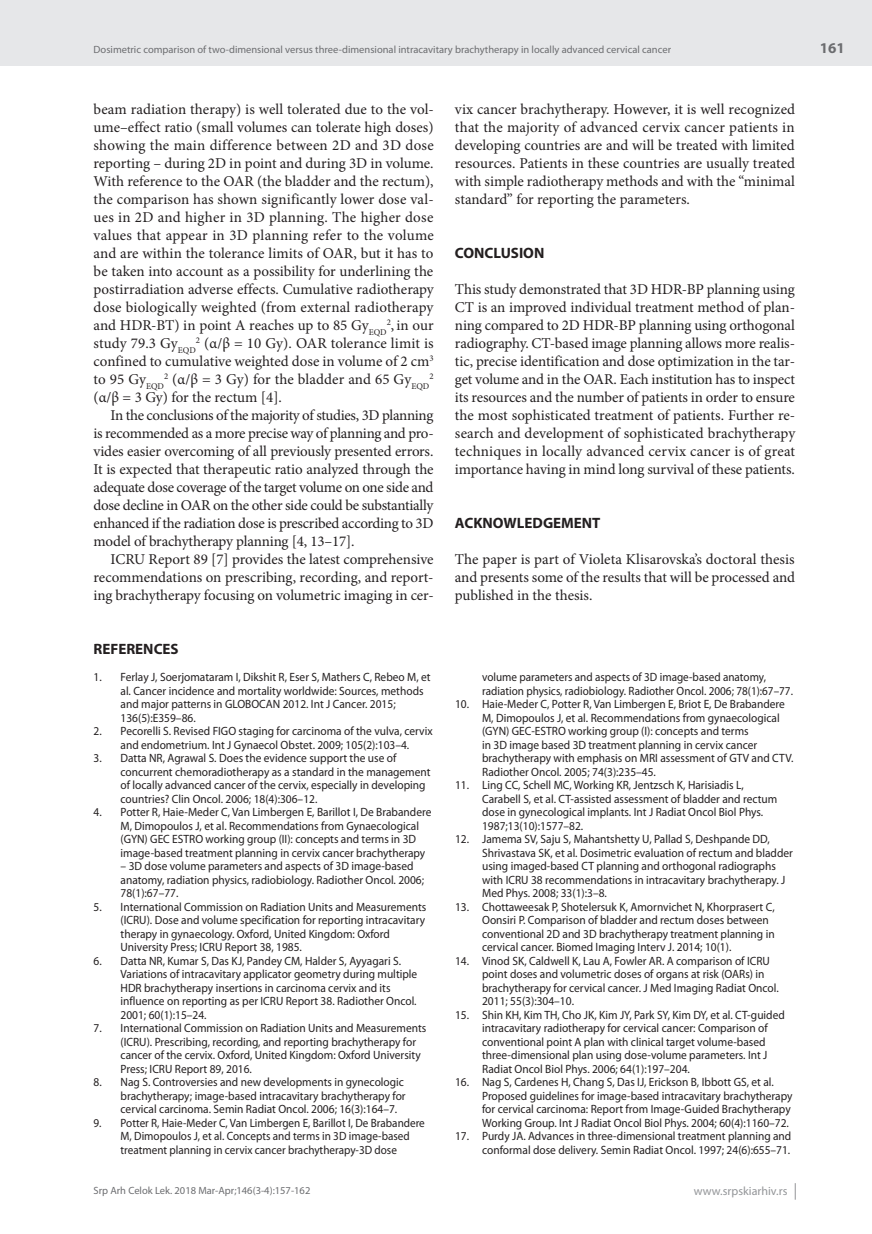
<style>
.page{position:relative;width:872px;height:1234px;background:#fff}
.page>*{position:absolute;margin:0;border:0;box-sizing:border-box;transform-origin:0 0}
.t1{font:15px/18px "Minion Pro";letter-spacing:-.01em;color:#231f20;text-align:justify}
.t2{font:700 15px "Myriad Pro";color:#231f20}
.t3{font:700 15px "Myriad Pro";color:#6c6d70}
.t4{font:12px/13.5px "Myriad Pro";color:#231f20;scale:.95 1}
.t5{font:12px/13.5px "Myriad Pro";color:#231f20;scale:.93 1}
.t6{font:12px "Myriad Pro";color:#939598}
.t7{font:10.5px "Myriad Pro";color:#6c6d70}
.t8{font:8.7px "Minion Pro";color:#231f20}
</style>
<div class="page">
<div style="left:0;top:0;width:872px;height:66px;background:#e6e7e9"></div>
<svg style="left:795px;top:1183px;width:1px;height:16px"></svg>
<p class="t7" style="left:94px;top:43px;width:579px">Dosimetric comparison of two-dimensional versus three-dimensional intracavitary brachytherapy in locally advanced cervical cancer</p>
<p class="t1" style="left:94px;top:100px;width:342px">beam radiation therapy) is well tolerated due to the vol&shy;ume–effect ratio (small volumes can tolerate high doses) showing the main difference between 2D and 3D dose reporting – during 2D in point and during 3D in volume.<br>With reference to the OAR (the bladder and the rectum), the comparison has shown significantly lower dose val&shy;ues in 2D and higher in 3D planning. The higher dose values that appear in 3D planning refer to the volume and are within the tolerance limits of OAR, but it has to be taken into account as a possibility for underlining the postirradiation adverse effects. Cumulative radiotherapy dose biologically weighted (from external radiotherapy and HDR-BT) in point A reaches up to 85 Gy<sub>EQD</sub><sup>2</sup>, in our study 79.3 Gy<sub>EQD</sub><sup>2</sup> (α/β = 10 Gy). OAR tolerance limit is confined to cumulative weighted dose in volume of 2 cm<sup>3 </sup>to 95 Gy<sub>EQD</sub><sup>2</sup> (α/β = 3 Gy) for the bladder and 65 Gy<sub>EQD</sub></p>
<p class="t8" style="left:429px;top:370px;width:6px">2</p>
<p class="t1" style="left:94px;top:388px;width:190px">(α/β = 3 Gy) for the rectum [4].</p>
<p class="t1" style="left:111px;top:406px;width:324px">In the conclusions of the majority of studies, 3D planning</p>
<p class="t1" style="left:94px;top:424px;width:341px">is recommended as a more precise way of planning and pro-</p>
<p class="t1" style="left:94px;top:442px;width:341px">vides easier overcoming of all previously presented errors.</p>
<p class="t1" style="left:94px;top:460px;width:341px">It is expected that therapeutic ratio analyzed through the</p>
<p class="t1" style="left:94px;top:478px;width:341px">adequate dose coverage of the target volume on one side and</p>
<p class="t1" style="left:94px;top:496px;width:341px">dose decline in OAR on the other side could be substantially</p>
<p class="t1" style="left:94px;top:514px;width:341px">enhanced if the radiation dose is prescribed according to 3D</p>
<p class="t1" style="left:94px;top:532px;width:262px">model of brachytherapy planning [4, 13–17].</p>
<p class="t1" style="left:111px;top:550px;width:324px">ICRU Report 89 [7] provides the latest comprehensive</p>
<p class="t1" style="left:94px;top:568px;width:341px">recommendations on prescribing, recording, and report-</p>
<p class="t1" style="left:94px;top:586px;width:341px">ing brachytherapy focusing on volumetric imaging in cer-</p>
<p class="t2" style="left:94px;top:639px;width:87px">REFERENCES</p>
<p class="t4" style="left:121px;top:670px;width:328px;text-indent:-27px">1. Ferlay J, Soerjomataram I, Dikshit R, Eser S, Mathers C, Rebeo M, et al. Cancer incidence and mortality worldwide: Sources, methods and major patterns in GLOBOCAN 2012. Int J Cancer. 2015; 136(5):E359–86.</p>
<p class="t4" style="left:94px;top:724px;width:358px;text-align:center">2. Pecorelli S. Revised FIGO staging for carcinoma of the vulva, cervix and endometrium. Int J Gynaecol Obstet. 2009; 105(2):103–4.</p>
<p class="t4" style="left:121px;top:751px;width:328px;text-indent:-27px">3. Datta NR, Agrawal S. Does the evidence support the use of concurrent chemoradiotherapy as a standard in the management of locally advanced cancer of the cervix, especially in developing countries? Clin Oncol. 2006; 18(4):306–12.</p>
<p class="t4" style="left:121px;top:805px;width:329px;text-indent:-27px">4. Potter R, Haie-Meder C, Van Limbergen E, Barillot I, De Brabandere M, Dimopoulos J, et al. Recommendations from Gynaecological (GYN) GEC ESTRO working group (II): concepts and terms in 3D image-based treatment planning in cervix cancer brachytherapy</p>
<p class="t4" style="left:121px;top:859px;width:321px">– 3D dose volume parameters and aspects of 3D image-based anatomy, radiation physics, radiobiology. Radiother Oncol. 2006;<br>78(1):67–77.</p>
<p class="t4" style="left:121px;top:899px;width:323px;text-indent:-27px">5. International Commission on Radiation Units and Measurements (ICRU). Dose and volume specification for reporting intracavitary therapy in gynaecology. Oxford, United Kingdom: Oxford University Press; ICRU Report 38, 1985.</p>
<p class="t4" style="left:121px;top:953px;width:314px;text-indent:-27px">6. Datta NR, Kumar S, Das KJ, Pandey CM, Halder S, Ayyagari S.<br>Variations of intracavitary applicator geometry during multiple HDR brachytherapy insertions in carcinoma cervix and its influence on reporting as per ICRU Report 38. Radiother Oncol.<br>2001; 60(1):15–24.</p>
<p class="t4" style="left:121px;top:1021px;width:323px;text-indent:-27px">7. International Commission on Radiation Units and Measurements (ICRU). Prescribing, recording, and reporting brachytherapy for cancer of the cervix. Oxford, United Kingdom: Oxford University Press; ICRU Report 89, 2016.</p>
<p class="t4" style="left:121px;top:1075px;width:302px;text-indent:-27px">8. Nag S. Controversies and new developments in gynecologic brachytherapy; image-based intracavitary brachytherapy for cervical carcinoma. Semin Radiat Oncol. 2006; 16(3):164–7.</p>
<p class="t5" style="left:121px;top:1115px;width:329px;text-indent:-27px">9. Potter R, Haie-Meder C, Van Limbergen E, Barillot I, De Brabandere<br>M, Dimopoulos J, et al. Concepts and terms in 3D image-based treatment planning in cervix cancer brachytherapy-3D dose</p>
<p class="t1" style="left:455px;top:100px;width:342px">vix cancer brachytherapy. However, it is well recognized that the majority of advanced cervix cancer patients in developing countries are and will be treated with limited resources. Patients in these countries are usually treated with simple radiotherapy methods and with the “minimal standard” for reporting the parameters.</p>
<p class="t2" style="left:455px;top:243px;width:91px">CONCLUSION</p>
<p class="t1" style="left:455px;top:280px;width:342px">This study demonstrated that 3D HDR-BP planning using CT is an improved individual treatment method of plan&shy;ning compared to 2D HDR-BP planning using orthogonal radiography. CT-based image planning allows more realis&shy;tic, precise identification and dose optimization in the tar&shy;get volume and in the OAR. Each institution has to inspect its resources and the number of patients in order to ensure the most sophisticated treatment of patients. Further re&shy;search and development of sophisticated brachytherapy techniques in locally advanced cervix cancer is of great importance having in mind long survival of these patients.</p>
<p class="t2" style="left:455px;top:513px;width:147px">ACKNOWLEDGEMENT</p>
<p class="t1" style="left:455px;top:550px;width:342px">The paper is part of Violeta Klisarovska’s doctoral thesis and presents some of the results that will be processed and published in the thesis.</p>
<p class="t5" style="left:482px;top:670px;width:336px">volume parameters and aspects of 3D image-based anatomy, radiation physics, radiobiology. Radiother Oncol. 2006; 78(1):67–77.</p>
<p class="t4" style="left:482px;top:697px;width:329px;text-indent:-27px">10. Haie-Meder C, Potter R, Van Limbergen E, Briot E, De Brabandere M, Dimopoulos J, et al. Recommendations from gynaecological (GYN) GEC-ESTRO working group (I): concepts and terms<br>in 3D image based 3D treatment planning in cervix cancer brachytherapy with emphasis on MRI assessment of GTV and CTV.<br>Radiother Oncol. 2005; 74(3):235–45.</p>
<p class="t4" style="left:482px;top:778px;width:312px;text-indent:-27px">11. Ling CC, Schell MC, Working KR, Jentzsch K, Harisiadis L, Carabell S, et al. CT-assisted assessment of bladder and rectum dose in gynecological implants. Int J Radiat Oncol Biol Phys.<br>1987;13(10):1577–82.</p>
<p class="t4" style="left:482px;top:832px;width:328px;text-indent:-27px">12. Jamema SV, Saju S, Mahantshetty U, Pallad S, Deshpande DD, Shrivastava SK, et al. Dosimetric evaluation of rectum and bladder using imaged-based CT planning and orthogonal radiographs with ICRU 38 recommendations in intracavitary brachytherapy. J Med Phys. 2008; 33(1):3–8.</p>
<p class="t4" style="left:482px;top:899px;width:309px;text-indent:-27px">13. Chottaweesak P, Shotelersuk K, Amornvichet N, Khorprasert C, Oonsiri P. Comparison of bladder and rectum doses between conventional 2D and 3D brachytherapy treatment planning in cervical cancer. Biomed Imaging Interv J. 2014; 10(1).</p>
<p class="t4" style="left:482px;top:953px;width:314px;text-indent:-27px">14. Vinod SK, Caldwell K, Lau A, Fowler AR. A comparison of ICRU point doses and volumetric doses of organs at risk (OARs) in brachytherapy for cervical cancer. J Med Imaging Radiat Oncol.<br>2011; 55(3):304–10.</p>
<p class="t4" style="left:482px;top:1007px;width:320px;text-indent:-27px">15. Shin KH, Kim TH, Cho JK, Kim JY, Park SY, Kim DY, et al. CT-guided intracavitary radiotherapy for cervical cancer: Comparison of conventional point A plan with clinical target volume-based three-dimensional plan using dose-volume parameters. Int J Radiat Oncol Biol Phys. 2006; 64(1):197–204.</p>
<p class="t4" style="left:482px;top:1075px;width:328px;text-indent:-27px">16. Nag S, Cardenes H, Chang S, Das IJ, Erickson B, Ibbott GS, et al.<br>Proposed guidelines for image-based intracavitary brachytherapy for cervical carcinoma: Report from Image-Guided Brachytherapy Working Group. Int J Radiat Oncol Biol Phys. 2004; 60(4):1160–72.</p>
<p class="t4" style="left:455px;top:1129px;width:355px;text-align:right">17. Purdy JA. Advances in three-dimensional treatment planning and conformal dose delivery. Semin Radiat Oncol. 1997; 24(6):655–71.</p>
<p class="t7" style="left:94px;top:1184px;width:218px">Srp Arh Celok Lek. 2018 Mar-Apr;146(3-4):157-162</p>
<p class="t6" style="left:694px;top:1183px;width:95px">www.srpskiarhiv.rs</p>
<p class="t3" style="left:820px;top:38px;width:26px">161</p>
</div>
